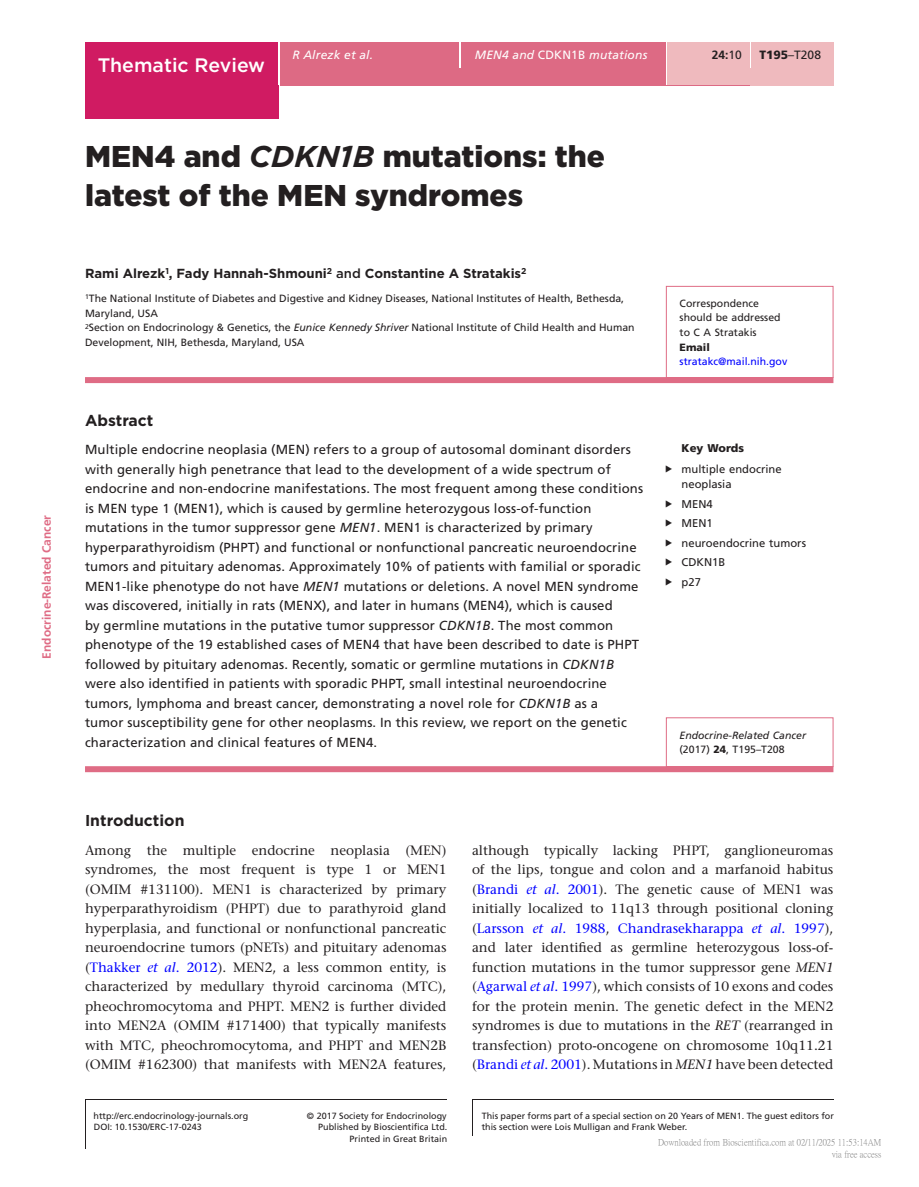
<style>
.page{position:relative;width:919px;height:1187px;background:#fff}
.page>*{position:absolute;margin:0;border:0;box-sizing:border-box;transform-origin:0 0}
.CT{font:900 30px/39px "Gotham";color:#231f20}
.AT{font:500 19.5px "Gotham";color:#fff}
.H1_Rule{font:700 15.75px "Gotham";color:#231f20}
.ABS_H{font:700 15.75px "Gotham";color:#231f20}
.TXT{font:500 13.5px/19.5px "Stone Serif Std";color:#231f20;text-align:justify}
.ABS_TXT{font:13.2px/19.5px "Frutiger LT Std";letter-spacing:.01em;color:#231f20}
.AU{font:700 13.2px "Gotham";color:#231f20}
.t1{font:700 12px "Frutiger LT Std";color:#df6c85}
.Article_Title{font:italic 12px "Frutiger LT Std";letter-spacing:.015em;color:#fff}
.Author_Name{font:italic 12px "Frutiger LT Std";letter-spacing:.015em;color:#fff}
.TXT-2{font:12px "Frutiger LT Std";color:#231f20}
.V{font:700 12px "Frutiger LT Std";color:#231f20}
.t2{font:11.25px/15px "Frutiger LT Std";color:#231f20}
.Keywords_Head{font:900 11.25px "Frutiger LT Std";color:#231f20}
.Address{font:10.5px/14.7px "Frutiger LT Std";color:#231f20}
.Corres{font:10.5px "Frutiger LT Std";color:#231f20}
.Corres-2{font:italic 10.5px/14.7px "Frutiger LT Std";color:#231f20}
.Corres-3{font:10.5px "Frutiger LT Std";color:#00f}
.Corres-4{font:900 10.5px "Frutiger LT Std";color:#231f20}
.TXT-3{font:9px "Frutiger LT Std";color:#231f20}
.t3{font:9px/12px "P Ming Li U";color:rgb(0 0 0/.5);text-align:right}
.s1{font-style:normal}
.s2{font-weight:700;font-style:italic}
.s3{font-weight:500}
.s4{font-style:italic}
.s5{font-weight:400}
.s6{font-weight:900}
.s7{font-weight:900;font-style:normal}
.s8{color:#00f}
.s9{font-style:italic;color:#00f}
</style>
<div class="page">
<div style="left:85px;top:43px;width:194px;height:76px;background:#d01b62"></div>
<div style="left:280px;top:51px;width:553px;height:34px;background:#dd6a84"></div>
<div style="left:280px;top:43px;width:179px;height:8px;background:#dd6a84"></div>
<hr style="left:459px;top:43px;width:2px;height:25px;background:#fff">
<div style="left:461px;top:43px;width:204px;height:42px;background:#dd6a84"></div>
<hr style="left:665px;top:43px;width:2px;height:42px;background:#fff">
<div style="left:667px;top:43px;width:82px;height:42px;background:#efbabe"></div>
<div style="left:749px;top:68px;width:84px;height:17px;background:#efbabe"></div>
<hr style="left:749px;top:43px;width:2px;height:25px;background:#fff">
<div style="left:751px;top:43px;width:82px;height:25px;background:#efbabe"></div>
<hr style="left:85px;top:1099px;width:1px;height:49px;background:#231f20">
<hr style="left:472px;top:1099px;width:1px;height:36px;background:#231f20">
<hr style="left:85px;top:1099px;width:361px;height:1px;background:#231f20">
<hr style="left:472px;top:1099px;width:361px;height:1px;background:#231f20">
<div style="left:85px;top:377px;width:748px;height:6px;background:#df6c85"></div>
<div style="left:85px;top:766px;width:748px;height:6px;background:#df6c85"></div>
<div style="left:666px;top:717px;width:167px;height:50px;border:1px solid #df6c85"></div>
<div style="left:666px;top:286px;width:167px;height:92px;border:1px solid #df6c85"></div>
<p class="t1" style="left:40px;top:658px;width:145px;rotate:-90deg">Endocrine-Related Cancer</p>
<p class="AT" style="left:98px;top:53px;width:169px">Thematic Review</p>
<p class="Author_Name" style="left:292px;top:48px;width:82px">R Alrezk et al.</p>
<p class="Article_Title" style="left:475px;top:48px;width:174px">MEN4 and <span class="s1">CDKN1B</span> mutations</p>
<p class="CT" style="left:85px;top:136px;width:521px">MEN4 and <span class="s2">CDKN1B</span> mutations: the latest of the MEN syndromes</p>
<p class="AU" style="left:85px;top:264px;width:443px">Rami Alrezk<sup>1</sup>, Fady Hannah-Shmouni<sup>2</sup> <span class="s3">and</span> Constantine A Stratakis<sup>2</sup></p>
<p class="Address" style="left:85px;top:291px;width:540px"><sup>1</sup>The National Institute of Diabetes and Digestive and Kidney Diseases, National Institutes of Health, Bethesda,<br>Maryland, USA</p>
<p class="Address" style="left:85px;top:320px;width:551px"><sup>2</sup>Section on Endocrinology &amp; Genetics, the <span class="s4">Eunice Kennedy Shriver</span> National Institute of Child Health and Human<br>Development, NIH, Bethesda, Maryland, USA</p>
<p class="ABS_H" style="left:85px;top:409px;width:70px">Abstract</p>
<p class="ABS_TXT" style="left:85px;top:439px;width:559px">Multiple endocrine neoplasia (MEN) refers to a group of autosomal dominant disorders with generally high penetrance that lead to the development of a wide spectrum of endocrine and non-endocrine manifestations. The most frequent among these conditions is MEN type 1 (MEN1), which is caused by germline heterozygous loss-of-function mutations in the tumor suppressor gene <span class="s4">MEN1</span>. MEN1 is characterized by primary hyperparathyroidism (PHPT) and functional or nonfunctional pancreatic neuroendocrine tumors and pituitary adenomas. Approximately 10% of patients with familial or sporadic MEN1-like phenotype do not have <span class="s4">MEN1</span> mutations or deletions. A novel MEN syndrome was discovered, initially in rats (MENX), and later in humans (MEN4), which is caused<br>by germline mutations in the putative tumor suppressor <span class="s4">CDKN1B</span>. The most common phenotype of the 19 established cases of MEN4 that have been described to date is PHPT followed by pituitary adenomas. Recently, somatic or germline mutations in <span class="s4">CDKN1B </span>were also identified in patients with sporadic PHPT, small intestinal neuroendocrine tumors, lymphoma and breast cancer, demonstrating a novel role for <span class="s4">CDKN1B</span> as a<br>tumor susceptibility gene for other neoplasms. In this review, we report on the genetic characterization and clinical features of MEN4.</p>
<p class="V" style="left:711px;top:48px;width:32px">24:<span class="s5">10</span></p>
<p class="TXT-2" style="left:759px;top:48px;width:63px"><span class="s6">T195</span>–T208</p>
<p class="Corres" style="left:679px;top:297px;width:81px">Correspondence</p>
<p class="Corres" style="left:679px;top:311px;width:102px">should be addressed</p>
<p class="Corres" style="left:679px;top:326px;width:79px">to C A Stratakis</p>
<p class="Corres-4" style="left:679px;top:340px;width:32px">Email</p>
<p class="Corres-3" style="left:679px;top:355px;width:109px">stratakc@mail.nih.gov</p>
<p class="Keywords_Head" style="left:681px;top:441px;width:64px">Key Words</p>
<p class="t2" style="left:681px;top:461px;width:102px">multiple endocrine neoplasia</p>
<p class="t2" style="left:681px;top:496px;width:33px">MEN4</p>
<p class="t2" style="left:681px;top:515px;width:33px">MEN1</p>
<p class="t2" style="left:681px;top:535px;width:126px">neuroendocrine tumors</p>
<p class="t2" style="left:681px;top:554px;width:45px">CDKN1B</p>
<p class="t2" style="left:681px;top:574px;width:21px">p27</p>
<p class="Corres-2" style="left:679px;top:727px;width:128px">Endocrine-Related Cancer <span class="s1">(2017)</span> <span class="s7">24</span><span class="s1">, T195–T208</span></p>
<p class="H1_Rule" style="left:85px;top:810px;width:101px">Introduction</p>
<p class="TXT" style="left:85px;top:840px;width:363px">Among the multiple endocrine neoplasia (MEN) syndromes, the most frequent is type 1 or MEN1 (OMIM #131100). MEN1 is characterized by primary hyperparathyroidism (PHPT) due to parathyroid gland hyperplasia, and functional or nonfunctional pancreatic neuroendocrine tumors (pNETs) and pituitary adenomas (<span class="s8">Thakker</span> <span class="s9">et al</span><span class="s8">. 2012</span>). MEN2, a less common entity, is characterized by medullary thyroid carcinoma (MTC), pheochromocytoma and PHPT. MEN2 is further divided into MEN2A (OMIM #171400) that typically manifests with MTC, pheochromocytoma, and PHPT and MEN2B (OMIM #162300) that manifests with MEN2A features,</p>
<p class="TXT" style="left:472px;top:840px;width:363px">although typically lacking PHPT, ganglioneuromas of the lips, tongue and colon and a marfanoid habitus (<span class="s8">Brandi</span> <span class="s9">et al</span><span class="s8">. 2001</span>). The genetic cause of MEN1 was initially localized to 11q13 through positional cloning (<span class="s8">Larsson</span> <span class="s9">et al</span><span class="s8">. 1988</span>, <span class="s8">Chandrasekharappa</span> <span class="s9">et al</span><span class="s8">. 1997</span>), and later identified as germline heterozygous loss-of&shy;function mutations in the tumor suppressor gene <span class="s4">MEN1 </span>(<span class="s8">Agarwal</span> <span class="s9">et al</span><span class="s8">. 1997</span>), which consists of 10 exons and codes for the protein menin. The genetic defect in the MEN2 syndromes is due to mutations in the <span class="s4">RET</span> (rearranged in transfection) proto-oncogene on chromosome 10q11.21 (<span class="s8">Brandi</span> <span class="s9">et al</span><span class="s8">. 2001</span>). Mutations in <span class="s4">MEN1</span> have been detected</p>
<p class="TXT-3" style="left:94px;top:1110px;width:156px">http://erc.endocrinology-journals.org</p>
<p class="TXT-3" style="left:307px;top:1110px;width:141px">© 2017 Society for Endocrinology</p>
<p class="TXT-3" style="left:349px;top:1133px;width:99px">Printed in Great Britain</p>
<p class="TXT-3" style="left:481px;top:1110px;width:353px">This paper forms part of a special section on 20 Years of MEN1. The guest editors for</p>
<p class="TXT-3" style="left:318px;top:1121px;width:131px">Published by Bioscientifica Ltd.</p>
<p class="TXT-3" style="left:481px;top:1120px;width:207px">this section were Lois Mulligan and Frank Weber.</p>
<p class="TXT-3" style="left:94px;top:1121px;width:110px">DOI: 10.1530/ERC-17-0243</p>
<p class="t3" style="left:658px;top:1136px;width:225px">Downloaded from Bioscientifica.com at 02/11/2025 11:53:14AM via free access</p>
</div>
